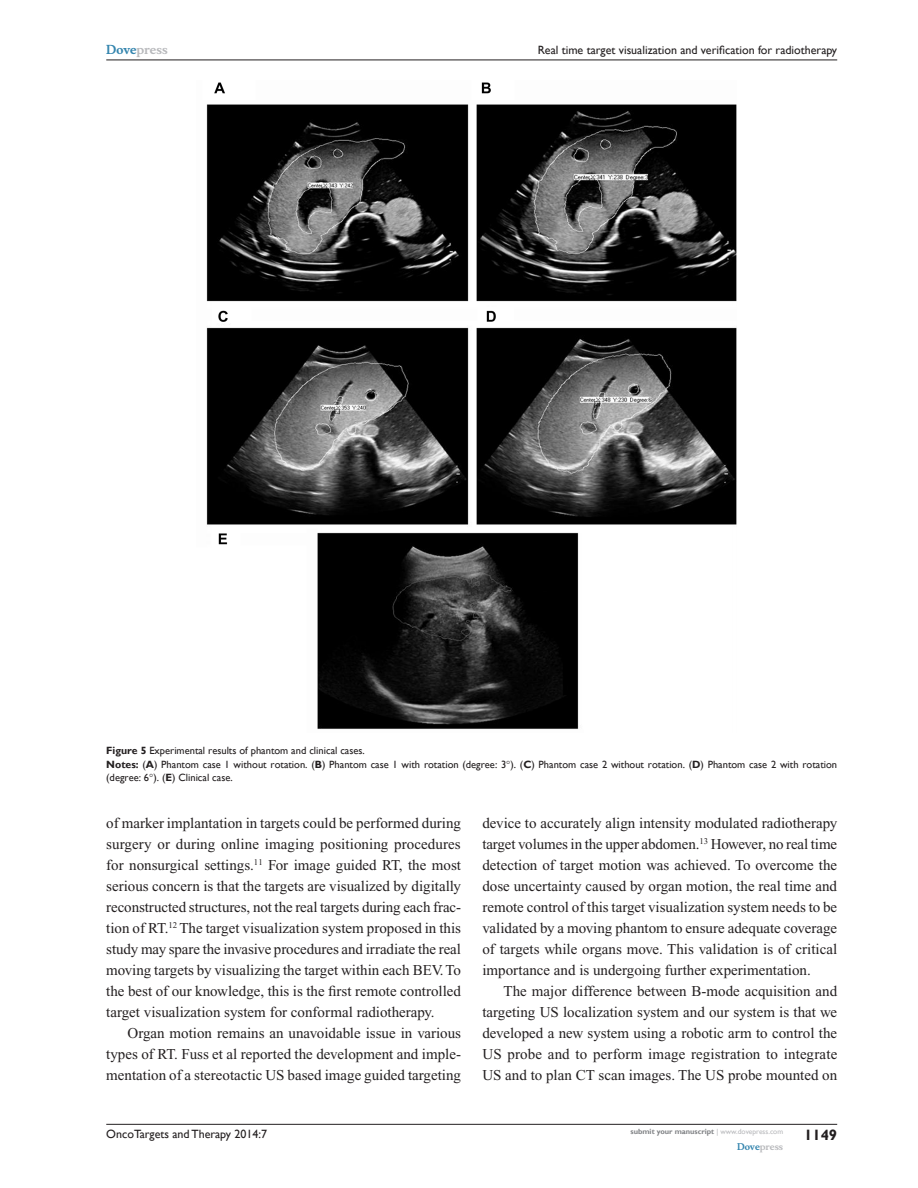
<style>
.page{position:relative;width:918px;height:1188px;background:#fff}
.page>*{position:absolute;margin:0;border:0;box-sizing:border-box;transform-origin:0 0}
.Tx{font:15px/21px "Times New Roman";color:#231f20;text-align:justify}
.t1{font:700 15px "Gill Sans";color:#231f20}
.t2{font:12px "Gill Sans";color:#231f20}
.t3{font:700 12px "Musee";color:#b8b9bc}
.TSNRI{font:10.5px/13.5px "Gill Sans";color:#231f20}
.FC{font:10.5px "Gill Sans";color:#231f20}
.t4{font:700 9px "Musee";color:#b8b9bc}
.t5{font:700 7.5px "Gill Sans";color:#808285}
.s1{color:#3485ae}
.s2{font-weight:700}
.s3{font-weight:400;color:#b8b9bc}
</style>
<div class="page">
<hr style="left:106px;top:1124px;width:731px;height:1px;background:#231f20">
<hr style="left:106px;top:60px;width:731px;height:1px;background:#231f20">
<img style="left:206px;top:82px;width:531px;height:647px">
<p class="t3" style="left:106px;top:43px;width:63px"><span class="s1">Dove</span>press</p>
<p class="t2" style="left:538px;top:43px;width:301px">Real time target visualization and verification for radiotherapy</p>
<p class="FC" style="left:106px;top:744px;width:260px"><span class="s2">Figure 5</span> Experimental results of phantom and clinical cases.</p>
<p class="TSNRI" style="left:106px;top:757px;width:732px"><span class="s2">Notes:</span> (<span class="s2">A</span>) Phantom case 1 without rotation. (<span class="s2">B</span>) Phantom case 1 with rotation (degree: 3 ). (<span class="s2">C</span>) Phantom case 2 without rotation. (<span class="s2">D</span>) Phantom case 2 with rotation (degree: 6 ). (<span class="s2">E</span>) Clinical case.</p>
<p class="Tx" style="left:106px;top:812px;width:356px">of marker implantation in targets could be performed during surgery or during online imaging positioning procedures for nonsurgical settings.<sup>11</sup> For image guided RT, the most serious concern is that the targets are visualized by digitally reconstructed structures, not the real targets during each frac&shy;tion of RT.<sup>12</sup> The target visualization system proposed in this study may spare the invasive procedures and irradiate the real moving targets by visualizing the target within each BEV. To the best of our knowledge, this is the first remote controlled target visualization system for conformal radiotherapy.</p>
<p class="Tx" style="left:106px;top:1022px;width:356px;text-indent:21px">Organ motion remains an unavoidable issue in various types of RT. Fuss et al reported the development and imple&shy;mentation of a stereotactic US based image guided targeting</p>
<p class="Tx" style="left:482px;top:812px;width:356px">device to accurately align intensity modulated radiotherapy target volumes in the upper abdomen.<sup>13</sup> However, no real time detection of target motion was achieved. To overcome the dose uncertainty caused by organ motion, the real time and remote control of this target visualization system needs to be validated by a moving phantom to ensure adequate coverage of targets while organs move. This validation is of critical importance and is undergoing further experimentation.</p>
<p class="Tx" style="left:482px;top:980px;width:356px;text-indent:21px">The major difference between B-mode acquisition and targeting US localization system and our system is that we developed a new system using a robotic arm to control the US probe and to perform image registration to integrate US and to plan CT scan images. The US probe mounted on</p>
<p class="t2" style="left:106px;top:1127px;width:162px">OncoTargets and Therapy 2014:7</p>
<p class="t5" style="left:631px;top:1127px;width:154px">submit your manuscript <span class="s3">| www.dovepress.com</span></p>
<p class="t4" style="left:737px;top:1141px;width:48px"><span class="s1">Dove</span>press</p>
<p class="t1" style="left:804px;top:1126px;width:35px">1149</p>
</div>
